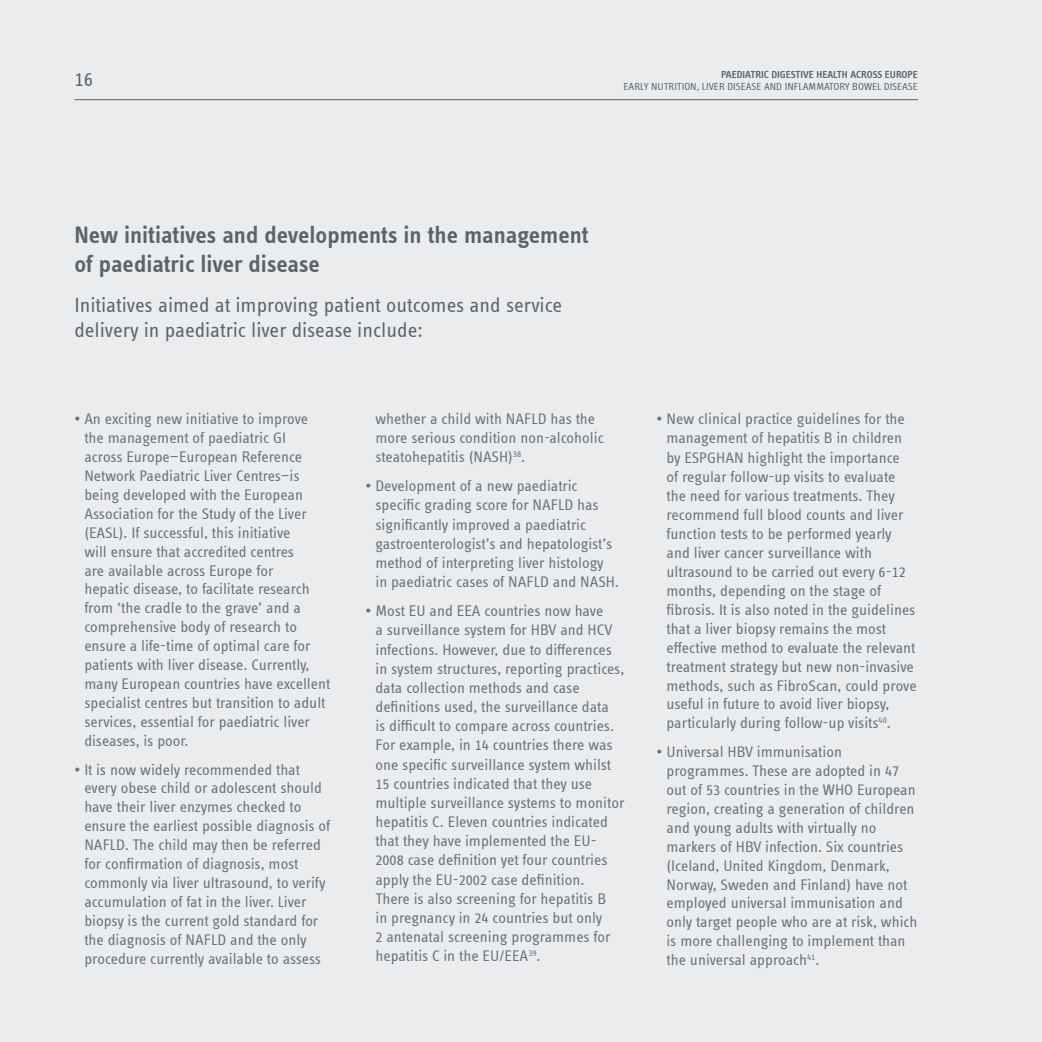
<style>
.page{position:relative;width:1042px;height:1042px;background:#eaecee}
.page>*{position:absolute;margin:0;border:0;box-sizing:border-box;transform-origin:0 0}
.t1{font:600 24.5px/29.4px "Info Text Offc Pro";color:#5a636c}
.t2{font:21px/25.2px "Info Text Offc Pro";color:#5a636c}
.t3{font:15.75px/18.9px "Info Text Offc Pro";color:#68717a}
.t4{font:10.5px "Info Text Offc Pro";color:#5a636c}
.t5{font:600 10.5px "Info Text Offc Pro";color:#5a636c}
</style>
<div class="page">
<hr style="left:74px;top:99px;width:844px;height:1px;background:#5a636c">
<h2 class="t2" style="left:74px;top:66px;width:20px">16</h2>
<p class="t5" style="left:721px;top:68px;width:193px">Paed iatric Digestive Health Across Europe</p>
<p class="t4" style="left:623px;top:81px;width:148px">Early Nutrition , Liver Disease and</p>
<p class="t4" style="left:785px;top:81px;width:133px">In flammatory Bowel Disease</p>
<h1 class="t1" style="left:74px;top:219px;width:516px">New initiatives and developments in the management of paediatric liver disease</h1>
<h2 class="t2" style="left:74px;top:292px;width:489px">Initiatives aimed at improving patient outcomes and service delivery in paediatric liver disease include:</h2>
<p class="t3" style="left:84px;top:409px;width:247px;text-indent:-10px">• An exciting new initiative to improve the management of paediatric GI<br>across Europe—European Reference Network Paediatric Liver Centres—is being developed with the European Association for the Study of the Liver (EASL). If successful, this initiative<br>will ensure that accredited centres<br>are available across Europe for<br>hepatic disease, to facilitate research from ‘the cradle to the grave’ and a comprehensive body of research to ensure a life-time of optimal care for patients with liver disease. Currently, many European countries have excellent specialist centres but transition to adult services, essential for paediatric liver diseases, is poor.</p>
<p class="t3" style="left:84px;top:759px;width:248px;text-indent:-10px">• It is now widely recommended that every obese child or adolescent should have their liver enzymes checked to ensure the earliest possible diagnosis of NAFLD. The child may then be referred for confirmation of diagnosis, most commonly via liver ultrasound, to verify accumulation of fat in the liver. Liver biopsy is the current gold standard for the diagnosis of NAFLD and the only procedure currently available to assess</p>
<p class="t3" style="left:375px;top:409px;width:230px">whether a child with NAFLD has the more serious condition non-alcoholic steatohepatitis (NASH)<sup>38</sup>.</p>
<p class="t3" style="left:375px;top:476px;width:245px;text-indent:-10px">• Development of a new paediatric specific grading score for NAFLD has significantly improved a paediatric gastroenterologist’s and hepatologist’s method of interpreting liver histology in paediatric cases of NAFLD and NASH.</p>
<p class="t3" style="left:375px;top:601px;width:251px;text-indent:-10px">• Most EU and EEA countries now have<br>a surveillance system for HBV and HCV infections. However, due to differences in system structures, reporting practices, data collection methods and case definitions used, the surveillance data<br>is difficult to compare across countries.<br>For example, in 14 countries there was one specific surveillance system whilst 15 countries indicated that they use multiple surveillance systems to monitor hepatitis C. Eleven countries indicated that they have implemented the EU-2008 case definition yet four countries apply the EU-2002 case definition.<br>There is also screening for hepatitis B<br>in pregnancy in 24 countries but only<br>2 antenatal screening programmes for hepatitis C in the EU/EEA<sup>39</sup>.</p>
<p class="t3" style="left:666px;top:409px;width:252px;text-indent:-10px">• New clinical practice guidelines for the management of hepatitis B in children by ESPGHAN highlight the importance<br>of regular follow-up visits to evaluate the need for various treatments. They recommend full blood counts and liver function tests to be performed yearly and liver cancer surveillance with ultrasound to be carried out every 6-12 months, depending on the stage of fibrosis. It is also noted in the guidelines that a liver biopsy remains the most effective method to evaluate the relevant treatment strategy but new non-invasive methods, such as FibroScan, could prove useful in future to avoid liver biopsy, particularly during follow-up visits<sup>40</sup>.</p>
<p class="t3" style="left:666px;top:742px;width:253px;text-indent:-10px">• Universal HBV immunisation programmes. These are adopted in 47 out of 53 countries in the WHO European region, creating a generation of children and young adults with virtually no markers of HBV infection. Six countries (Iceland, United Kingdom, Denmark, Norway, Sweden and Finland) have not employed universal immunisation and only target people who are at risk, which is more challenging to implement than the universal approach<sup>41</sup>.</p>
</div>
